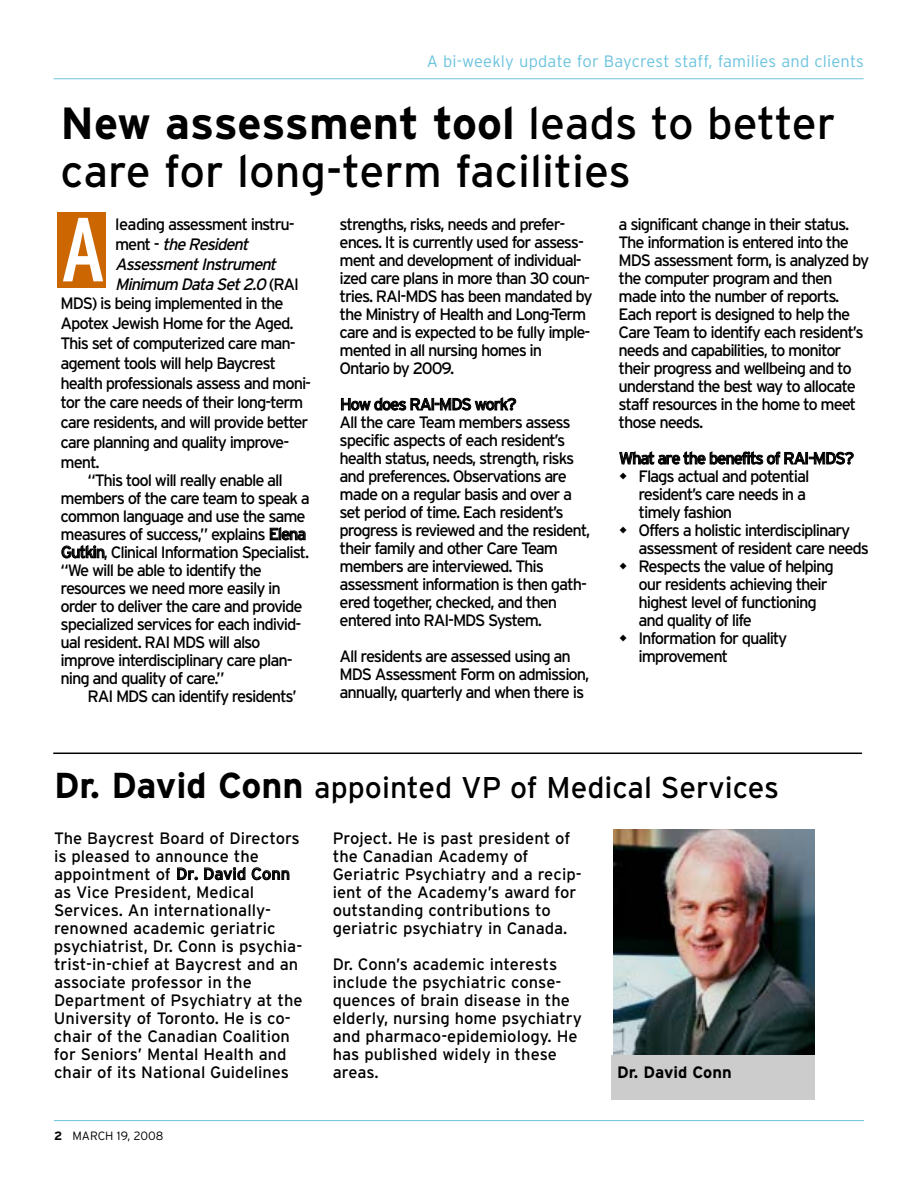
<style>
.page{position:relative;width:918px;height:1188px;background:#fff}
.page>*{position:absolute;margin:0;border:0;box-sizing:border-box;transform-origin:0 0}
.t1{font:condensed 90.75px "Interstate";color:#fff}
.t2{font:45px/48px "Interstate";color:#000}
.t3{font:30px "Interstate";color:#000}
.t4{font:16.5px/18px "Interstate";letter-spacing:-.065em;color:#000}
.t5{font:16.5px/18px "Interstate";color:#000}
.t6{font:italic 16.5px "Interstate";color:#000}
.t7{font:300 16.5px "Interstate";letter-spacing:.01em;color:#6bc3de}
.t8{font:700 16.5px "Interstate";color:#000}
.t9{font:300 12px "Interstate";color:#000}
.s1{font-weight:700}
.s2{font-style:normal}
.s3{font-weight:700;font-size:36px}
</style>
<div class="page">
<hr style="left:54px;top:1120px;width:810px;height:1px;background:#6bc3de">
<hr style="left:54px;top:78px;width:810px;height:1px;background:#6bc3de">
<img style="left:614px;top:829px;width:200px;height:225px">
<div style="left:611px;top:1055px;width:203px;height:45px;background:#ccc"></div>
<hr style="left:53px;top:753px;width:809px;height:1px;background:#000">
<div style="left:57px;top:212px;width:49px;height:76px;background:#c60"></div>
<p class="t7" style="left:427px;top:52px;width:439px">A bi-weekly update for Baycrest staff, families and clients</p>
<h2 class="t2" style="left:61px;top:100px;width:777px"><span class="s1">New assessment tool</span> leads to better care for long-term facilities</h2>
<h1 class="t1" style="left:61px;top:197px;width:46px">A</h1>
<p class="t4" style="left:115px;top:216px;width:181px">leading assessment instru-</p>
<p class="t6" style="left:115px;top:235px;width:137px"><span class="s2">m e nt -</span> the Resident</p>
<p class="t6" style="left:115px;top:254px;width:165px">Assessment Instrument</p>
<p class="t6" style="left:115px;top:274px;width:185px">Minimum Data Set 2.0 <span class="s2">( RA I</span></p>
<p class="t4" style="left:61px;top:295px;width:225px">MDS) is being implemented in the</p>
<p class="t4" style="left:61px;top:315px;width:235px">Apotex Jewish Home for the Aged.</p>
<p class="t4" style="left:61px;top:334px;width:237px">This set of computerized care man-</p>
<p class="t4" style="left:61px;top:354px;width:217px">agement tools will help Baycrest</p>
<p class="t4" style="left:61px;top:374px;width:252px">health professionals assess and moni-</p>
<p class="t4" style="left:61px;top:394px;width:244px">tor the care needs of their long-term</p>
<p class="t4" style="left:61px;top:414px;width:249px">care residents, and will provide better</p>
<p class="t4" style="left:61px;top:433px;width:230px">care planning and quality improve-</p>
<p class="t4" style="left:61px;top:453px;width:40px">ment.</p>
<p class="t4" style="left:61px;top:471px;width:251px;text-indent:27px">“This tool will really enable all members of the care team to speak a common language and use the same measures of success,” explains Elena Gutkin, Clinical Information Specialist. “We will be able to identify the resources we need more easily in order to deliver the care and provide specialized services for each individ&shy;ual resident. RAI MDS will also improve interdisciplinary care plan&shy;ning and quality of care.”</p>
<p class="t4" style="left:88px;top:687px;width:211px">RAI MDS can identify residents’</p>
<p class="t4" style="left:340px;top:216px;width:255px">strengths, risks, needs and prefer&shy;ences. It is currently used for assess&shy;ment and development of individual&shy;ized care plans in more than 30 coun&shy;tries. RAI-MDS has been mandated by the Ministry of Health and Long-Term care and is expected to be fully imple&shy;mented in all nursing homes in Ontario by 2009.</p>
<p class="t4" style="left:340px;top:395px;width:252px">How does RAI-MDS work?<br>All the care Team members assess specific aspects of each resident’s health status, needs, strength, risks and preferences. Observations are made on a regular basis and over a set period of time. Each resident’s progress is reviewed and the resident, their family and other Care Team members are interviewed. This assessment information is then gath&shy;ered together, checked, and then entered into RAI-MDS System.</p>
<p class="t4" style="left:340px;top:648px;width:251px">All residents are assessed using an<br>MDS Assessment Form on admission, annually, quarterly and when there is</p>
<p class="t4" style="left:619px;top:216px;width:252px">a significant change in their status.<br>The information is entered into the<br>MDS assessment form, is analyzed by the computer program and then made into the number of reports.<br>Each report is designed to help the<br>Care Team to identify each resident’s needs and capabilities, to monitor their progress and wellbeing and to understand the best way to allocate staff resources in the home to meet those needs.</p>
<p class="t4" style="left:639px;top:449px;width:232px;text-indent:-20px">What are the benefits of RAI-MDS?<br>Flags actual and potential resident’s care needs in a<br>timely fashion<br>Offers a holistic interdisciplinary assessment of resident care needs<br>Respects the value of helping<br>our residents achieving their highest level of functioning<br>and quality of life<br>Information for quality improvement</p>
<h3 class="t3" style="left:54px;top:770px;width:727px"><span class="s3">Dr. David Conn</span> appointed VP of Medical Services</h3>
<p class="t5" style="left:54px;top:829px;width:250px">The Baycrest Board of Directors is pleased to announce the appointment of Dr. David Conn as Vice President, Medical<br>Services. An internationally&shy;renowned academic geriatric psychiatrist, Dr. Conn is psychia&shy;trist-in-chief at Baycrest and an associate professor in the<br>Department of Psychiatry at the<br>University of Toronto. He is co&shy;chair of the Canadian Coalition for Seniors’ Mental Health and chair of its National Guidelines</p>
<p class="t5" style="left:333px;top:829px;width:251px">Project. He is past president of the Canadian Academy of<br>Geriatric Psychiatry and a recip&shy;ient of the Academy’s award for outstanding contributions to geriatric psychiatry in Canada.</p>
<p class="t5" style="left:333px;top:955px;width:251px">Dr. Conn’s academic interests include the psychiatric conse&shy;quences of brain disease in the elderly, nursing home psychiatry and pharmaco-epidemiology. He has published widely in these areas.</p>
<p class="t9" style="left:54px;top:1129px;width:111px"><span class="s1">2</span> MARCH 19, 2008</p>
<p class="t8" style="left:617px;top:1063px;width:116px">Dr. David Conn</p>
</div>
